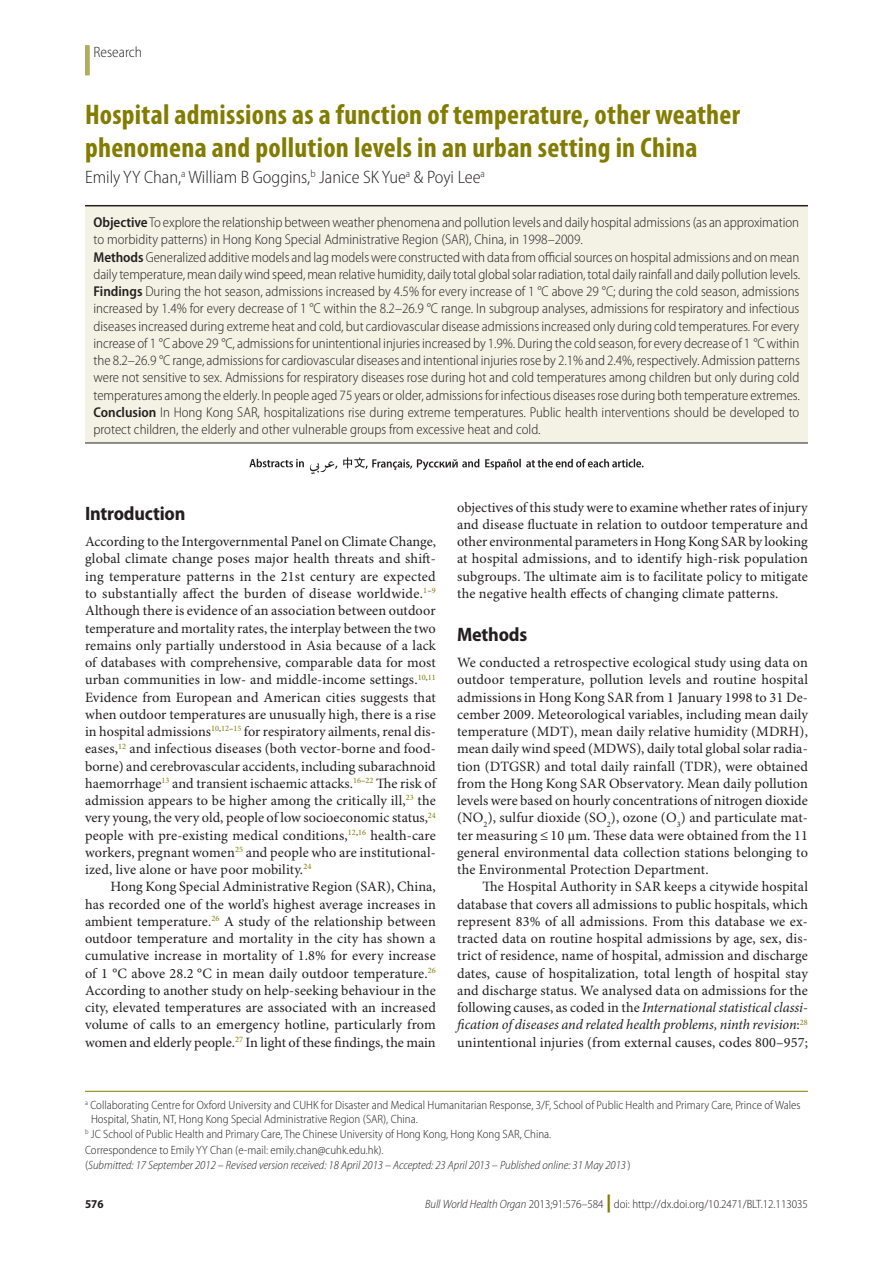
<style>
.page{position:relative;width:893px;height:1263px;background:#fff}
.page>*{position:absolute;margin:0;border:0;box-sizing:border-box;transform-origin:0 0}
.Article_Title{font:700 condensed 28.5px/33.8px "Myriad Pro";letter-spacing:.01em;color:#827c00}
.Head_1{font:700 semi-condensed 19.5px "Myriad Pro";letter-spacing:-.01em;color:#231f20}
.Authors{font:300 semi-condensed 18px "Myriad Pro";color:#231f20}
.Section_Title{font:300 semi-condensed 15px "Myriad Pro";color:#231f20}
.Para_No_Ind{font:14.25px/17.2px "Minion Pro";letter-spacing:.005em;color:#231f20;text-align:justify}
.Abstract_No_Ind{font:300 semi-condensed 14.25px/17.2px "Myriad Pro";letter-spacing:-.005em;color:#231f20}
.Para_Ind{font:14.25px/17.2px "Minion Pro";letter-spacing:.005em;color:#231f20;text-align:justify}
.Affiliations{font:300 semi-condensed 12px/13.5px "Myriad Pro";color:#231f20}
.Submission_info{font:italic 300 semi-condensed 12px "Myriad Pro";color:#231f20}
.t1{font:700 semi-condensed 12px "Myriad Pro";color:#231f20}
.s1{font-weight:600}
.s2{font-style:italic}
.s3{font-style:normal}
.s4{font-weight:900;font-stretch:normal;font-size:18px;color:#827c00}
</style>
<div class="page">
<div style="left:85px;top:45px;width:5px;height:30px;background:#b2ac5f"></div>
<div style="left:85px;top:205px;width:723px;height:238px;background:#f3f2e4"></div>
<hr style="left:85px;top:1091px;width:723px;height:1px;background:#827c00">
<hr style="left:85px;top:205px;width:723px;height:1px;background:#231f20">
<hr style="left:85px;top:443px;width:723px;height:1px;background:#231f20">
<svg style="left:310px;top:457px;width:334px;height:17px"></svg>
<svg style="left:249px;top:459px;width:55px;height:8px"></svg>
<p class="Section_Title" style="left:94px;top:44px;width:50px">Research</p>
<p class="Article_Title" style="left:85px;top:98px;width:657px">Hospital admissions as a function of temperature, other weather phenomena and pollution levels in an urban setting in China</p>
<p class="Authors" style="left:85px;top:167px;width:401px">Emily YY Chan,<sup>a</sup> William B Goggins,<sup>b</sup> Janice SK Yue<sup>a</sup> &amp; Poyi Lee<sup>a</sup></p>
<p class="Abstract_No_Ind" style="left:94px;top:214px;width:707px"><span class="s1">Objective</span> To explore the relationship between weather phenomena and pollution levels and daily hospital admissions (as an approximation to morbidity patterns) in Hong Kong Special Administrative Region (SAR), China, in 1998–2009.</p>
<p class="Abstract_No_Ind" style="left:94px;top:248px;width:708px"><span class="s1">Methods</span> Generalized additive models and lag models were constructed with data from official sources on hospital admissions and on mean daily temperature, mean daily wind speed, mean relative humidity, daily total global solar radiation, total daily rainfall and daily pollution levels.</p>
<p class="Abstract_No_Ind" style="left:94px;top:283px;width:708px;text-align:justify"><span class="s1">Findings</span> During the hot season, admissions increased by 4.5% for every increase of 1 °C above 29 °C; during the cold season, admissions increased by 1.4% for every decrease of 1 °C within the 8.2–26.9 °C range. In subgroup analyses, admissions for respiratory and infectious diseases increased during extreme heat and cold, but cardiovascular disease admissions increased only during cold temperatures. For every increase of 1 °C above 29 °C, admissions for unintentional injuries increased by 1.9%. During the cold season, for every decrease of 1 °C within the 8.2–26.9 °C range, admissions for cardiovascular diseases and intentional injuries rose by 2.1% and 2.4%, respectively. Admission patterns were not sensitive to sex. Admissions for respiratory diseases rose during hot and cold temperatures among children but only during cold temperatures among the elderly. In people aged 75 years or older, admissions for infectious diseases rose during both temperature extremes.</p>
<p class="Abstract_No_Ind" style="left:94px;top:404px;width:707px"><span class="s1">Conclusion</span> In Hong Kong SAR, hospitalizations rise during extreme temperatures. Public health interventions should be developed to protect children, the elderly and other vulnerable groups from excessive heat and cold.</p>
<p class="Head_1" style="left:85px;top:503px;width:102px">Introduction</p>
<p class="Para_No_Ind" style="left:85px;top:534px;width:352px">According to the Intergovernmental Panel on Climate Change, global climate change poses major health threats and shift&shy;ing temperature patterns in the 21st century are expected to substantially affect the burden of disease worldwide.<sup>1</sup><sup>–</sup><sup>9<br></sup>Although there is evidence of an association between outdoor temperature and mortality rates, the interplay between the two remains only partially understood in Asia because of a lack of databases with comprehensive, comparable data for most urban communities in low- and middle-income settings.<sup>10</sup><sup>,</sup><sup>11<br></sup>Evidence from European and American cities suggests that when outdoor temperatures are unusually high, there is a rise in hospital admissions<sup>10</sup><sup>,</sup><sup>12</sup><sup>–</sup><sup>15</sup> for respiratory ailments, renal dis&shy;eases,<sup>12</sup> and infectious diseases (both vector-borne and food&shy;borne) and cerebrovascular accidents, including subarachnoid haemorrhage<sup>13</sup> and transient ischaemic attacks.<sup>16</sup><sup>–</sup><sup>22</sup> The risk of admission appears to be higher among the critically ill,<sup>23</sup> the very young, the very old, people of low socioeconomic status,<sup>24 </sup>people with pre-existing medical conditions,<sup>12</sup><sup>,</sup><sup>16</sup> health-care workers, pregnant women<sup>25</sup> and people who are institutional&shy;ized, live alone or have poor mobility.<sup>24</sup></p>
<p class="Para_Ind" style="left:85px;top:879px;width:352px;text-indent:26px">Hong Kong Special Administrative Region (SAR), China, has recorded one of the world’s highest average increases in ambient temperature.<sup>26</sup> A study of the relationship between outdoor temperature and mortality in the city has shown a cumulative increase in mortality of 1.8% for every increase of 1 °C above 28.2 °C in mean daily outdoor temperature.<sup>26<br></sup>According to another study on help-seeking behaviour in the city, elevated temperatures are associated with an increased volume of calls to an emergency hotline, particularly from women and elderly people.<sup>27</sup> In light of these findings, the main</p>
<p class="Para_Ind" style="left:457px;top:499px;width:352px">objectives of this study were to examine whether rates of injury and disease fluctuate in relation to outdoor temperature and other environmental parameters in Hong Kong SAR by looking at hospital admissions, and to identify high-risk population subgroups. The ultimate aim is to facilitate policy to mitigate the negative health effects of changing climate patterns.</p>
<p class="Head_1" style="left:457px;top:624px;width:72px">Methods</p>
<p class="Para_No_Ind" style="left:457px;top:654px;width:352px">We conducted a retrospective ecological study using data on outdoor temperature, pollution levels and routine hospital admissions in Hong Kong SAR from 1 January 1998 to 31 De&shy;cember 2009. Meteorological variables, including mean daily temperature (MDT), mean daily relative humidity (MDRH), mean daily wind speed (MDWS), daily total global solar radia&shy;tion (DTGSR) and total daily rainfall (TDR), were obtained from the Hong Kong SAR Observatory. Mean daily pollution levels were based on hourly concentrations of nitrogen dioxide (NO<sub>2</sub>), sulfur dioxide (SO<sub>2</sub>), ozone (O<sub>3</sub>) and particulate mat&shy;ter measuring ≤ 10 µm. These data were obtained from the 11 general environmental data collection stations belonging to the Environmental Protection Department.</p>
<p class="Para_Ind" style="left:457px;top:879px;width:352px;text-indent:26px">The Hospital Authority in SAR keeps a citywide hospital database that covers all admissions to public hospitals, which represent 83% of all admissions. From this database we ex&shy;tracted data on routine hospital admissions by age, sex, dis&shy;trict of residence, name of hospital, admission and discharge dates, cause of hospitalization, total length of hospital stay and discharge status. We analysed data on admissions for the following causes, as coded in the <span class="s2">International statistical classi&shy;fication of diseases and related health problems, ninth revision</span>:<sup>28 </sup>unintentional injuries (from external causes, codes 800–957;</p>
<p class="Affiliations" style="left:91px;top:1098px;width:711px;text-indent:-6px"><sup>a</sup> Collaborating Centre for Oxford University and CUHK for Disaster and Medical Humanitarian Response, 3/F, School of Public Health and Primary Care, Prince of Wales<br>Hospital, Shatin, NT, Hong Kong Special Administrative Region (SAR), China.</p>
<p class="Affiliations" style="left:85px;top:1128px;width:468px"><sup>b</sup> JC School of Public Health and Primary Care, The Chinese University of Hong Kong, Hong Kong SAR, China.</p>
<p class="Affiliations" style="left:85px;top:1143px;width:300px">Correspondence to Emily YY Chan (e-mail: emily.chan@cuhk.edu.hk).</p>
<p class="Submission_info" style="left:85px;top:1159px;width:547px"><span class="s3">(</span>Submitted: 17 September 2012 – Revised version received: 18 April 2013 – Accepted: 23 April 2013 – Published online: 31 May 2013 <span class="s3">)</span></p>
<p class="t1" style="left:85px;top:1197px;width:20px">576</p>
<p class="Affiliations" style="left:425px;top:1198px;width:384px"><span class="s2">Bull World Health Organ</span> 2013;91:576–584 <span class="s4">|</span> doi: http://dx.doi.org/10.2471/BLT.12.113035</p>
</div>
